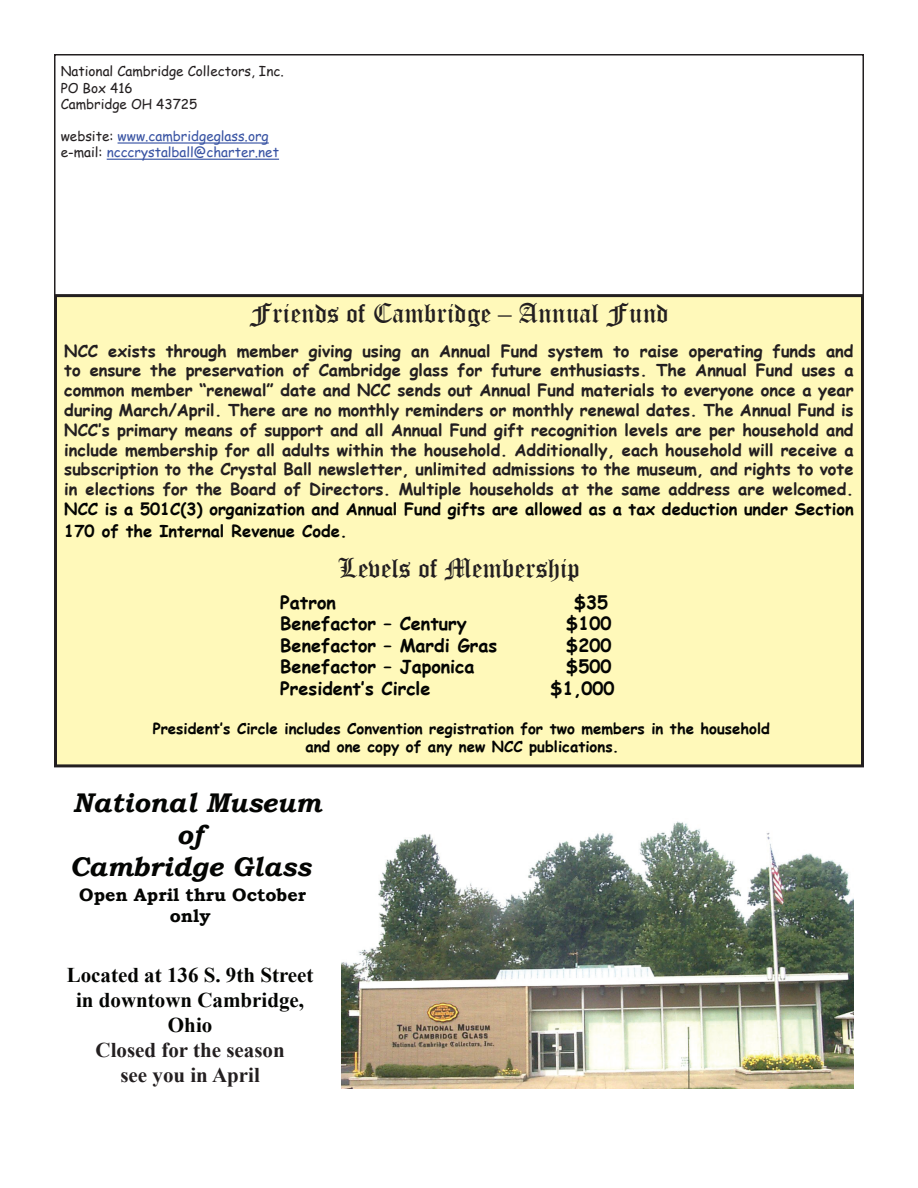
<style>
.page{position:relative;width:918px;height:1188px;background:#fff}
.page>*{position:absolute;margin:0;border:0;box-sizing:border-box;transform-origin:0 0}
.t1{font:27px "Old English Text";color:#231f20}
.t2{font:italic 700 27px/32.4px "Bookman Old Style";color:#040503;text-align:center}
.t3{font:700 21px/25.2px "Times New Roman";color:#040503;text-align:center}
.t4{font:700 21px/25.2px "Times New Roman";color:#231f20;text-align:center}
.t5{font:700 18px "Comic Sans MS";color:#040503}
.t6{font:700 18px/21.6px "Bookman Old Style";color:#040503;text-align:center}
.t7{font:700 16.5px/19.8px "Comic Sans MS";color:#231f20;text-align:justify}
.t8{font:700 16.5px/21.6px "Comic Sans MS";color:#040503}
.t9{font:700 15px/18px "Comic Sans MS";color:#040503;text-align:center}
.t10{font:13.5px/16.2px "Comic Sans MS";color:#3853a3}
.t11{font:13.5px/16.2px "Comic Sans MS";color:#231f20}
.s1{color:#231f20}
</style>
<div class="page">
<img style="left:341px;top:821px;width:513px;height:267px">
<hr style="left:118px;top:142px;width:151px;height:2px;background:#3853a3">
<hr style="left:107px;top:159px;width:172px;height:1px;background:#3853a3">
<div style="left:56px;top:296px;width:806px;height:470px;background:#fff9ba"></div>
<div style="left:54px;top:294px;width:810px;height:473px;border:3px solid #231f20"></div>
<p class="t11" style="left:61px;top:63px;width:224px">National Cambridge Collectors, Inc.<br>PO Box 416<br>Cambridge OH 43725</p>
<p class="t10" style="left:61px;top:128px;width:220px"><span class="s1">website:</span> www.cambridgeglass.org <span class="s1">e-mail:</span> ncccrystalball@charter.net</p>
<h1 class="t1" style="left:249px;top:296px;width:421px">Friends of Cambridge – Annual Fund</h1>
<p class="t7" style="left:64px;top:340px;width:791px">NCC exists through member giving using an Annual Fund system to raise operating funds and to ensure the preservation of Cambridge glass for future enthusiasts. The Annual Fund uses a common member “renewal” date and NCC sends out Annual Fund materials to everyone once a year during March/April. There are no monthly reminders or monthly renewal dates. The Annual Fund is NCC’s primary means of support and all Annual Fund gift recognition levels are per household and include membership for all adults within the household. Additionally, each household will receive a subscription to the Crystal Ball newsletter, unlimited admissions to the museum, and rights to vote in elections for the Board of Directors. Multiple households at the same address are welcomed.</p>
<p class="t8" style="left:64px;top:498px;width:791px">NCC is a 501C(3) organization and Annual Fund gifts are allowed as a tax deduction under Section<br>170 of the Internal Revenue Code.</p>
<h1 class="t1" style="left:338px;top:551px;width:243px">Levels of Membership</h1>
<p class="t5" style="left:280px;top:589px;width:57px">Patron</p>
<p class="t5" style="left:574px;top:589px;width:36px">$35</p>
<p class="t5" style="left:280px;top:610px;width:188px">Benefactor – Century</p>
<p class="t5" style="left:566px;top:610px;width:47px">$100</p>
<p class="t5" style="left:280px;top:632px;width:219px">Benefactor – Mardi Gras</p>
<p class="t5" style="left:566px;top:632px;width:47px">$200</p>
<p class="t5" style="left:280px;top:654px;width:196px">Benefactor – Japonica</p>
<p class="t5" style="left:566px;top:654px;width:47px">$500</p>
<p class="t5" style="left:280px;top:675px;width:152px">President’s Circle</p>
<p class="t5" style="left:550px;top:675px;width:66px">$1,000</p>
<p class="t9" style="left:153px;top:719px;width:619px">President’s Circle includes Convention registration for two members in the household and one copy of any new NCC publications.</p>
<h1 class="t2" style="left:70px;top:786px;width:253px">National Museum of<br>Cambridge Glass</h1>
<p class="t6" style="left:79px;top:884px;width:228px">Open April thru October only</p>
<p class="t3" style="left:67px;top:961px;width:248px">Located at 136 S. 9th Street in downtown Cambridge,<br>Ohio</p>
<p class="t4" style="left:96px;top:1037px;width:191px">Closed for the season see you in April</p>
</div>
